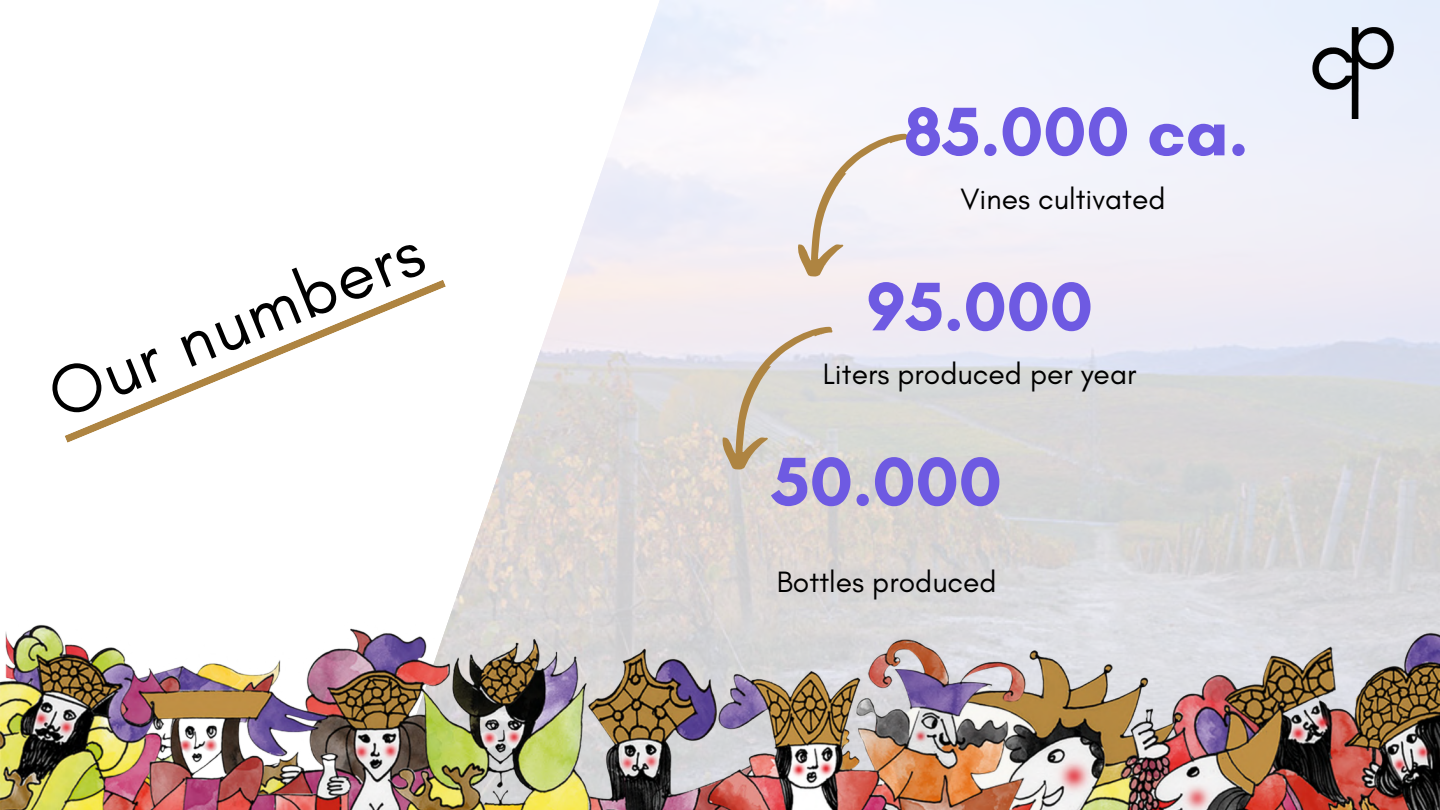
<style>
.page{position:relative;width:1440px;height:810px;background:#fff}
.page>*{position:absolute;margin:0;border:0;box-sizing:border-box;transform-origin:0 0}
.t1{font:700 70px "Glacial Indifference";color:#6e5ae2}
.t2{font:70px "Glacial Indifference";color:#000}
.t3{font:30px "Glacial Indifference";color:#000}
</style>
<div class="page">
<svg style="left:64px;top:0;width:642px;height:621px"></svg>
<img style="left:0;top:621px;width:1440px;height:189px">
<img style="left:1311px;top:24px;width:96px;height:95px">
<svg style="left:782px;top:112px;width:128px;height:174px"></svg>
<svg style="left:707px;top:305px;width:128px;height:174px;background:#ddd7d3"></svg>
<svg style="left:65px;top:280px;width:381px;height:163px"></svg>
<h1 class="t2" style="left:35px;top:358px;width:400px;rotate:-22deg">Our numbers</h1>
<h1 class="t1" style="left:904px;top:89px;width:346px">85.000 ca.</h1>
<p class="t3" style="left:960px;top:181px;width:207px">Vines cultivated</p>
<h1 class="t1" style="left:866px;top:264px;width:228px">95.000</h1>
<p class="t3" style="left:823px;top:356px;width:315px">Liters produced per year</p>
<h1 class="t1" style="left:772px;top:439px;width:232px">50.000</h1>
<p class="t3" style="left:777px;top:564px;width:221px">Bottles produced</p>
</div>
